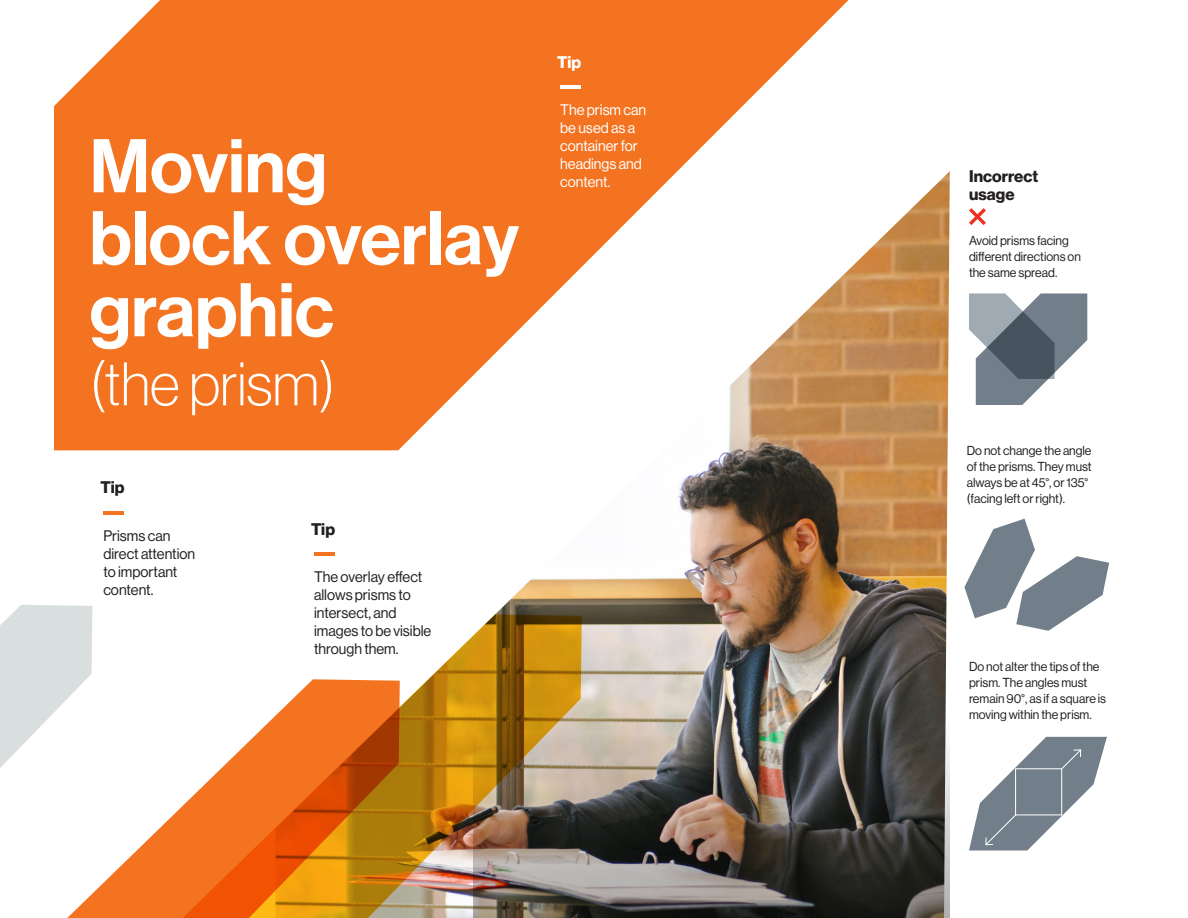
<style>
.page{position:relative;width:1188px;height:918px;background:#fff}
.page>*{position:absolute;margin:0;border:0;box-sizing:border-box;transform-origin:0 0}
.t1{font:74.25px/72px "N Haas Grotesk DS Std 65 Md";color:#fff}
.t2{font:60px "N Haas Grotesk DS Std 35 X Lt";color:#fff}
.names{font:16.5px/18px "N Haas Grotesk DS Std 75 Bd";letter-spacing:.005em;color:#231f20}
.names-2{font:16.5px "N Haas Grotesk DS Std 75 Bd";color:#fff}
.body__haas{font:15px/18px "N Haas Grotesk DS Std 55 Rg";color:#231f20}
.body__haas-2{font:15px/18px "N Haas Grotesk DS Std 55 Rg";color:#fff}
.body__haas-3{font:12.75px/15.8px "N Haas Grotesk DS Std 55 Rg";color:#231f20}
</style>
<div class="page">
<svg style="left:54px;top:0;width:795px;height:450px;background:#f58137"></svg>
<hr style="left:103px;top:511px;width:21px;height:4px;background:#f47321">
<img style="left:276px;top:171px;width:674px;height:502px">
<img style="left:582px;top:673px;width:368px;height:245px">
<img style="left:276px;top:615px;width:306px;height:303px">
<svg style="left:969px;top:208px;width:17px;height:17px"></svg>
<svg style="left:67px;top:679px;width:333px;height:239px"></svg>
<svg style="left:969px;top:293px;width:118px;height:112px"></svg>
<svg style="left:969px;top:737px;width:138px;height:114px"></svg>
<div style="left:1015px;top:768px;width:47px;height:47px;background:#727f8a;border:1px solid #fff"></div>
<hr style="left:314px;top:552px;width:21px;height:4px;background:#f47321">
<svg style="left:0;top:605px;width:92px;height:270px"></svg>
<svg style="left:964px;top:519px;width:145px;height:112px"></svg>
<hr style="left:560px;top:85px;width:21px;height:4px;background:#fff">
<p class="t1" style="left:90px;top:132px;width:239px">Moving</p>
<p class="t1" style="left:90px;top:204px;width:431px">block overlay graphic</p>
<p class="t2" style="left:90px;top:351px;width:247px">(the prism)</p>
<p class="names" style="left:100px;top:479px;width:26px">Tip</p>
<p class="body__haas" style="left:103px;top:527px;width:93px">Prisms can direct attention to important content.</p>
<p class="names" style="left:311px;top:520px;width:26px">Tip</p>
<p class="body__haas" style="left:314px;top:568px;width:119px">The overlay effect allows prisms to intersect, and images to be visible through them.</p>
<p class="names-2" style="left:557px;top:53px;width:26px">Tip</p>
<p class="body__haas-2" style="left:560px;top:101px;width:88px">The prism can be used as a container for headings and</p>
<p class="body__haas-2" style="left:560px;top:173px;width:52px">content.</p>
<p class="names" style="left:969px;top:168px;width:71px">Incorrect usage</p>
<p class="body__haas-3" style="left:969px;top:233px;width:113px">Avoid prisms facing different directions on the same spread.</p>
<p class="body__haas-3" style="left:967px;top:443px;width:126px">Do not change the angle of the prisms. They must always be at 45°, or 135° (facing left or right).</p>
<p class="body__haas-3" style="left:969px;top:659px;width:139px">Do not alter the tips of the prism. The angles must remain 90°, as if a square is moving within the prism.</p>
</div>
